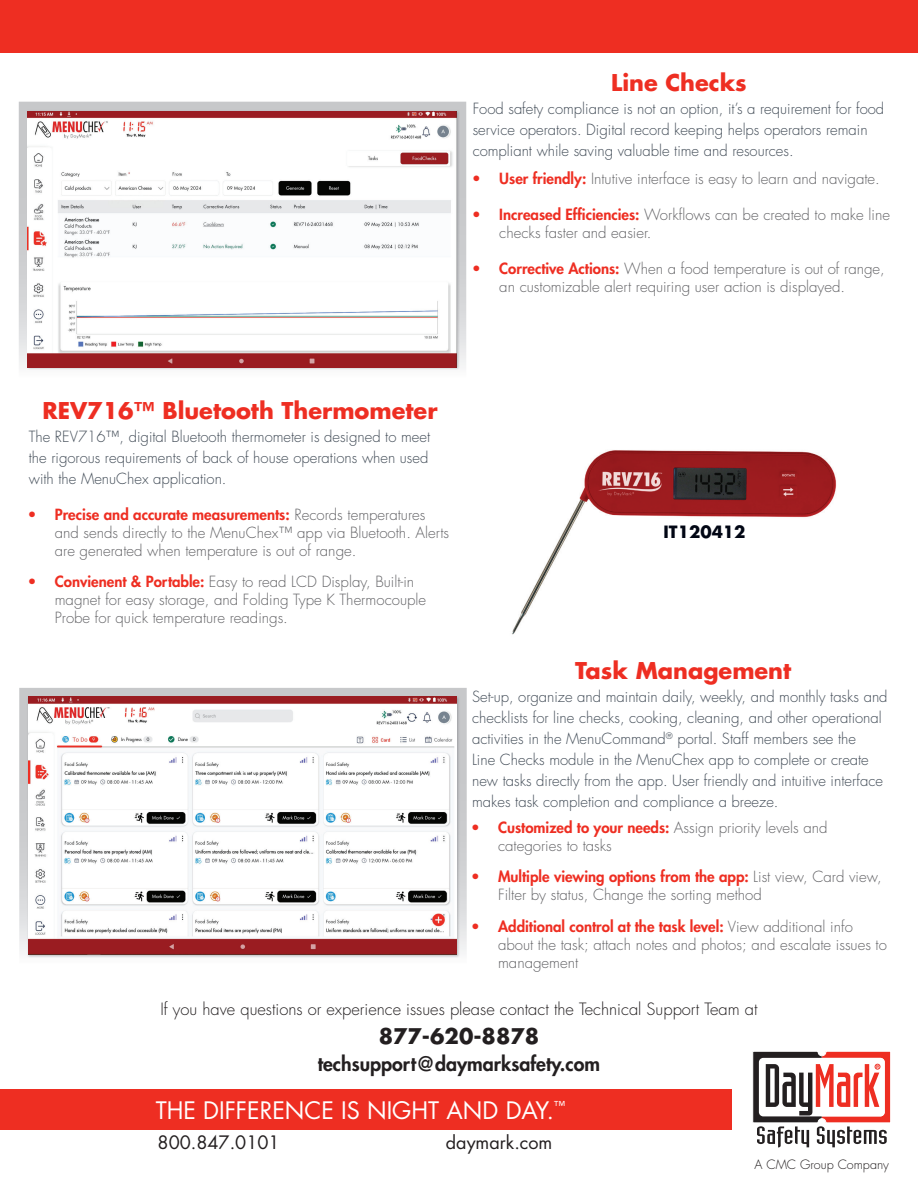
<style>
.page{position:relative;width:918px;height:1188px;background:#fff}
.page>*{position:absolute;margin:0;border:0;box-sizing:border-box;transform-origin:0 0}
.t1{font:23.4px "Futura Std";color:#fff}
.t2{font:700 22.5px "Futura Std";color:#ee2e22}
.t3{font:700 21px "Futura Std";color:#231f20}
.t4{font:800 19.5px "Futura Std";color:#231f20}
.t5{font:18px "Futura Std";color:#231f20}
.t6{font:300 16.5px "Futura Std";color:#231f20}
.t7{font:700 16.5px "Futura Std";color:#010614}
.t8{font:300 15px/18px "Futura Std";color:#636366}
.t9{font:300 15px/21px "Futura Std";color:#424c57}
.t10{font:300 12.6px "Futura Std";color:#231f20}
.s1{font-weight:800;color:#ee2e22}
</style>
<div class="page">
<img style="left:512px;top:450px;width:325px;height:185px">
<div style="left:0;top:0;width:918px;height:53px;background:#ee2e22"></div>
<div style="left:0;top:1089px;width:731px;height:41px;background:#ee2e22"></div>
<svg style="left:752px;top:1051px;width:139px;height:96px"></svg>
<svg style="left:19px;top:102px;width:447px;height:264px;background:#cbccce"></svg>
<svg style="left:19px;top:688px;width:448px;height:265px;background:#cccdcf"></svg>
<img style="left:26px;top:110px;width:434px;height:260px">
<img style="left:28px;top:111px;width:428px;height:256px">
<img style="left:27px;top:696px;width:433px;height:262px">
<img style="left:28px;top:697px;width:429px;height:258px">
<h2 class="t2" style="left:611px;top:68px;width:137px">Line Checks</h2>
<p class="t9" style="left:473px;top:98px;width:413px">Food safety compliance is not an option, it’s a requirement for food service operators. Digital record keeping helps operators remain compliant while saving valuable time and resources.</p>
<p class="t8" style="left:472px;top:170px;width:409px"><span class="s1">• User friendly:</span> Intutive interface is easy to learn and navigate.</p>
<p class="t8" style="left:499px;top:206px;width:392px;text-indent:-27px"><span class="s1">• Increased Efficiencies:</span> Workflows can be created to make line checks faster and easier.</p>
<p class="t8" style="left:499px;top:260px;width:387px;text-indent:-27px"><span class="s1">• Corrective Actions:</span> When a food temperature is out of range, an customizable alert requiring user action is displayed.</p>
<h2 class="t2" style="left:42px;top:396px;width:397px">REV716™ Bluetooth Thermometer</h2>
<p class="t9" style="left:29px;top:426px;width:403px;text-align:justify">The REV716™, digital Bluetooth thermometer is designed to meet the rigorous requirements of back of house operations when used with the MenuChex application.</p>
<p class="t8" style="left:55px;top:506px;width:396px;text-indent:-27px"><span class="s1">• Precise and accurate measurements:</span> Records temperatures and sends directly to the MenuChex™ app via Bluetooth. Alerts are generated when temperature is out of range.</p>
<p class="t8" style="left:55px;top:573px;width:373px;text-indent:-27px"><span class="s1">• Convienent &amp; Portable:</span> Easy to read LCD Display, Built-in magnet for easy storage, and Folding Type K Thermocouple<br>Probe for quick temperature readings.</p>
<p class="t7" style="left:664px;top:521px;width:84px">IT120412</p>
<h2 class="t2" style="left:575px;top:655px;width:217px">Task Management</h2>
<p class="t9" style="left:472px;top:686px;width:417px">Set-up, organize and maintain daily, weekly, and monthly tasks and checklists for line checks, cooking, cleaning, and other operational activities in the MenuCommand<sup>®</sup> portal. Staff members see the<br>Line Checks module in the MenuChex app to complete or create new tasks directly from the app. User friendly and intuitive interface makes task completion and compliance a breeze.</p>
<p class="t8" style="left:498px;top:819px;width:331px;text-indent:-27px"><span class="s1">• Customized to your needs:</span> Assign priority levels and categories to tasks</p>
<p class="t8" style="left:498px;top:868px;width:385px;text-indent:-27px"><span class="s1">• Multiple viewing options from the app:</span> List view, Card view,<br>Filter by status, Change the sorting method</p>
<p class="t8" style="left:498px;top:918px;width:390px;text-indent:-27px"><span class="s1">• Additional control at the task level:</span> View additional info about the task; attach notes and photos; and escalate issues to management</p>
<p class="t6" style="left:160px;top:999px;width:599px">If you have questions or experience issues please contact the Technical Support Team at</p>
<h3 class="t3" style="left:379px;top:1022px;width:162px">877-620-8878</h3>
<h3 class="t4" style="left:318px;top:1051px;width:284px">techsupport@daymarksafety.com</h3>
<h1 class="t1" style="left:156px;top:1095px;width:411px">THE DIFFERENCE IS NIGHT AND DAY.<sup>™</sup></h1>
<p class="t5" style="left:158px;top:1131px;width:123px">800.847.0101</p>
<p class="t5" style="left:446px;top:1131px;width:108px">daymark.com</p>
<p class="t10" style="left:754px;top:1156px;width:136px">A CMC Group Company</p>
</div>
